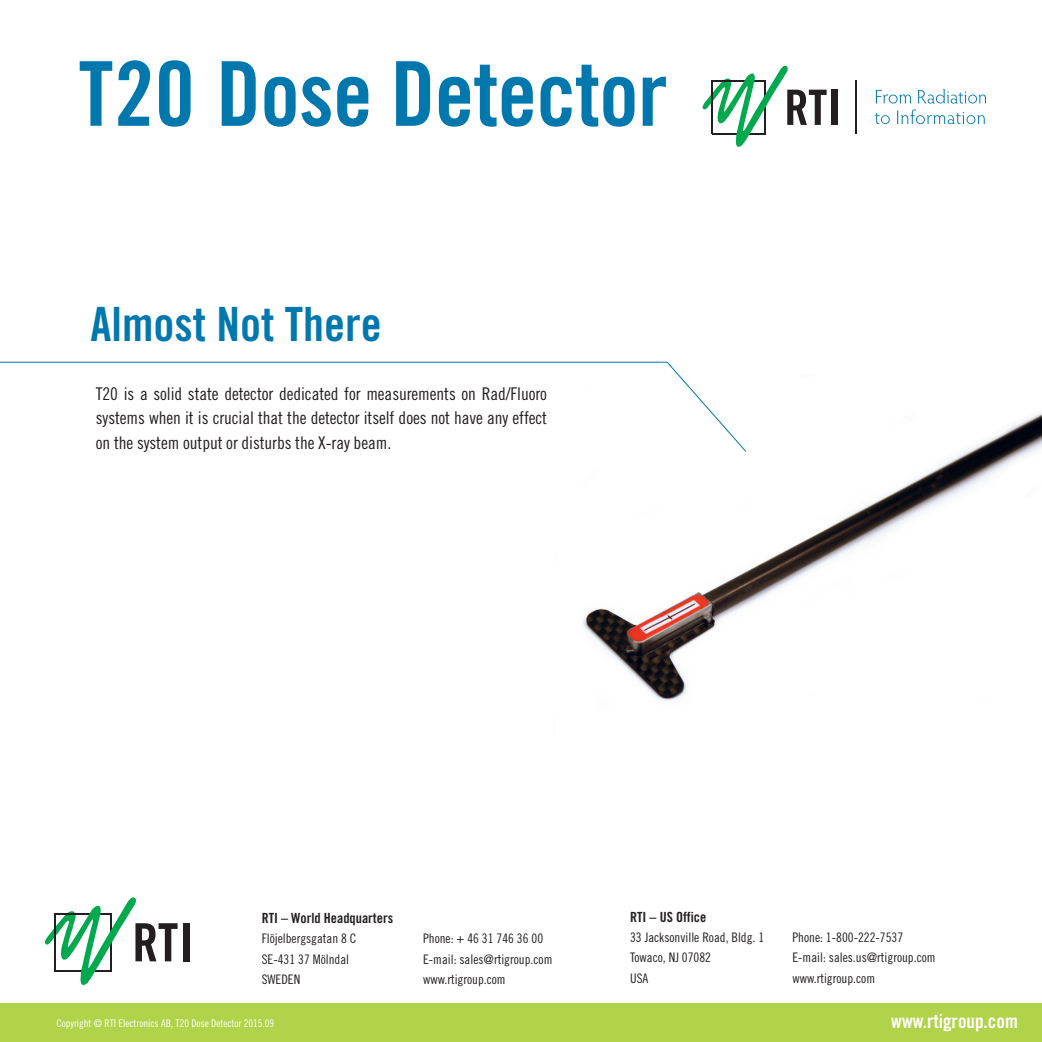
<style>
.page{position:relative;width:1042px;height:1042px;background:#fff}
.page>*{position:absolute;margin:0;border:0;box-sizing:border-box;transform-origin:0 0}
.t1{font:89.42px "Trade Gothic LT Std Bd Cn 20";letter-spacing:-.01em;color:#0078ae}
.t2{font:47.25px "Trade Gothic LT Std Bd Cn 20";color:#0078ae}
.rubrik{font:19.25px "Trade Gothic LT Std Bd Cn 20";color:#fff}
.t3{font:17.5px/24.5px "Trade Gothic LT Std Cn 18";letter-spacing:-.005em;color:#231f20;text-align:justify}
.t4{font:14px "Trade Gothic LT Std Bd Cn 20";color:#231f20}
.t5{font:13.12px "Trade Gothic LT Std Cn 18";color:#231f20}
.t6{font:10.5px "Trade Gothic LT Std Cn 18";color:#fff}
</style>
<div class="page">
<img style="left:583px;top:412px;width:459px;height:289px">
<svg style="left:0;top:362px;width:746px;height:90px"></svg>
<svg style="left:45px;top:897px;width:133px;height:88px"></svg>
<div style="left:183px;top:923px;width:6px;height:38px;background:#231f20"></div>
<div style="left:0;top:1004px;width:1042px;height:38px;background:#b1d349"></div>
<svg style="left:856px;top:80px;width:1px;height:54px"></svg>
<svg style="left:702px;top:65px;width:124px;height:82px"></svg>
<div style="left:831px;top:90px;width:6px;height:35px;background:#231f20"></div>
<svg style="left:875px;top:89px;width:111px;height:35px"></svg>
<p class="t1" style="left:79px;top:40px;width:590px">T20 Dose Detector</p>
<p class="t2" style="left:91px;top:296px;width:293px">Almost Not There</p>
<p class="t3" style="left:96px;top:381px;width:453px">T20 is a solid state detector dedicated for measurements on Rad/Fluoro systems when it is crucial that the detector itself does not have any effect on the system output or disturbs the X-ray beam.</p>
<p class="t4" style="left:262px;top:909px;width:133px">RTI – World Headquarters</p>
<p class="t5" style="left:262px;top:931px;width:96px">Flöjelbergsgatan 8 C</p>
<p class="t5" style="left:423px;top:931px;width:122px">Phone: + 46 31 746 36 00</p>
<p class="t5" style="left:262px;top:951px;width:89px">SE-431 37 Mölndal</p>
<p class="t5" style="left:423px;top:951px;width:131px">E-mail: sales@rtigroup.com</p>
<p class="t5" style="left:262px;top:971px;width:40px">SWEDEN</p>
<p class="t5" style="left:423px;top:971px;width:84px">www.rtigroup.com</p>
<p class="t4" style="left:630px;top:908px;width:78px">RTI – US Office</p>
<p class="t5" style="left:630px;top:929px;width:136px">33 Jacksonville Road, Bldg. 1</p>
<p class="t5" style="left:630px;top:950px;width:82px">Towaco, NJ 07082</p>
<p class="t5" style="left:630px;top:970px;width:20px">USA</p>
<p class="t5" style="left:792px;top:929px;width:112px">Phone: 1-800-222-7537</p>
<p class="t5" style="left:792px;top:950px;width:145px">E-mail: sales.us@rtigroup.com</p>
<p class="t5" style="left:792px;top:970px;width:84px">www.rtigroup.com</p>
<p class="t6" style="left:57px;top:1017px;width:219px">Copyright © RTI Electronics AB, T20 Dose Detector 2015.09</p>
<p class="rubrik" style="left:891px;top:1009px;width:128px">www.rtigroup.com</p>
<p class="rubrik" style="left:946px;top:1009px;width:74px">www.rti.se</p>
</div>
